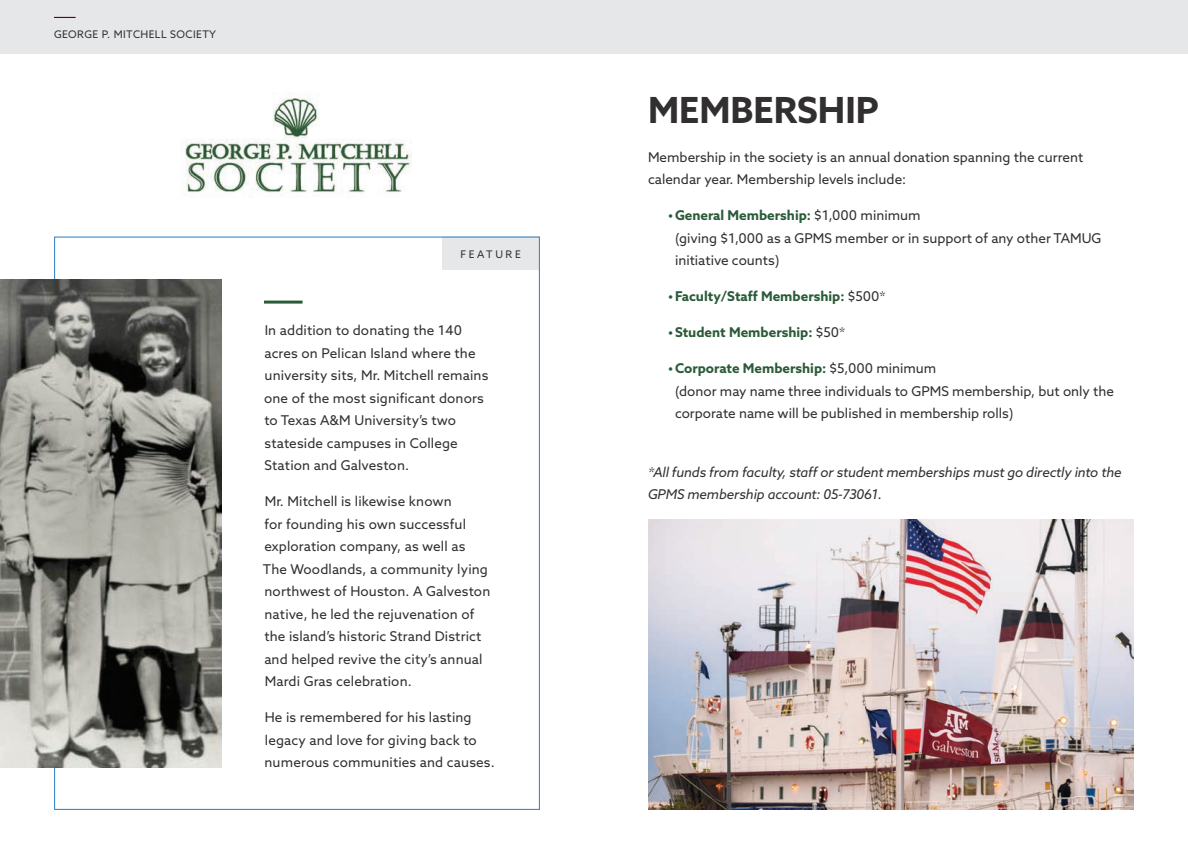
<style>
.page{position:relative;width:1188px;height:864px;background:#fff}
.page>*{position:absolute;margin:0;border:0;box-sizing:border-box;transform-origin:0 0}
.t1{font:700 36px "Azo Sans";color:#312f30}
.t2{font:13.5px/22.5px "Azo Sans";letter-spacing:.01em;color:#312f30}
.t3{font:italic 13.5px/22.5px "Azo Sans";letter-spacing:-.01em;color:#312f30}
.t4{font:700 13.5px "Azo Sans";color:#2a5b39}
.t5{font:10.5px "Azo Sans";letter-spacing:.04em;color:#312f30}
.t6{font:10.5px "Azo Sans";letter-spacing:.25em;color:#312f30}
.s1{font-weight:700;color:#2a5b39}
.s2{font-weight:400;color:#312f30}
</style>
<div class="page">
<div style="left:0;top:0;width:1188px;height:54px;background:#e6e7e9"></div>
<svg style="left:54px;top:17px;width:22px;height:1px"></svg>
<img style="left:648px;top:519px;width:486px;height:291px">
<div style="left:442px;top:237px;width:98px;height:33px;background:#e6e7e9"></div>
<img style="left:0;top:279px;width:222px;height:488px">
<hr style="left:264px;top:301px;width:39px;height:3px;background:#2a5b39">
<img style="left:185px;top:95px;width:227px;height:100px">
<p class="t5" style="left:54px;top:27px;width:164px">GEORGE P. MITCHELL SOCIETY</p>
<p class="t6" style="left:460px;top:247px;width:62px">FEATURE</p>
<p class="t2" style="left:264px;top:319px;width:226px">In addition to donating the 140 acres on Pelican Island where the university sits, Mr. Mitchell remains one of the most significant donors to Texas A&amp;M University’s two stateside campuses in College<br>Station and Galveston.</p>
<p class="t2" style="left:263px;top:490px;width:229px">Mr. Mitchell is likewise known<br>for founding his own successful exploration company, as well as<br>The Woodlands, a community lying northwest of Houston. A Galveston native, he led the rejuvenation of the island’s historic Strand District and helped revive the city’s annual<br>Mardi Gras celebration.</p>
<p class="t2" style="left:265px;top:706px;width:232px">He is remembered for his lasting legacy and love for giving back to numerous communities and causes.</p>
<h1 class="t1" style="left:648px;top:86px;width:232px">MEMBERSHIP</h1>
<p class="t2" style="left:648px;top:145px;width:437px">Membership in the society is an annual donation spanning the current calendar year. Membership levels include:</p>
<p class="t2" style="left:675px;top:204px;width:428px;text-indent:-7px"><span class="s1">•General Membership:</span> $1,000 minimum<br>(giving $1,000 as a GPMS member or in support of any other TAMUG initiative counts)</p>
<p class="t4" style="left:668px;top:287px;width:219px">•Faculty/Staff Membership: <span class="s2">$500*</span></p>
<p class="t4" style="left:668px;top:323px;width:179px">•Student Membership: <span class="s2">$50*</span></p>
<p class="t2" style="left:675px;top:357px;width:441px;text-indent:-7px"><span class="s1">•Corporate Membership:</span> $5,000 minimum<br>(donor may name three individuals to GPMS membership, but only the corporate name will be published in membership rolls)</p>
<p class="t3" style="left:648px;top:460px;width:475px">*All funds from faculty, staff or student memberships must go directly into the<br>GPMS membership account: 05-73061.</p>
</div>
